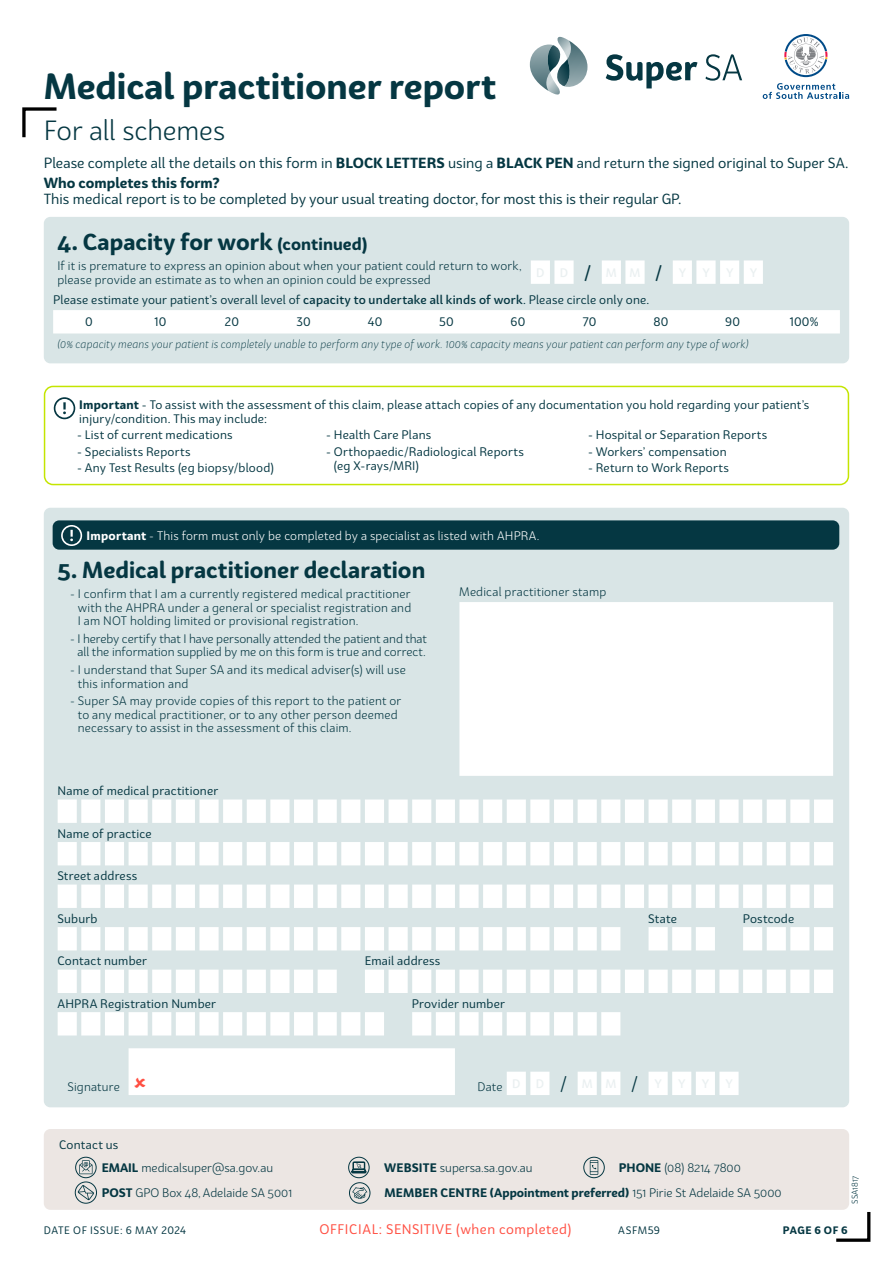
<style>
.page{position:relative;width:893px;height:1263px;background:#fff}
.page>*{position:absolute;margin:0;border:0;box-sizing:border-box;transform-origin:0 0}
.t1{font:700 35.25px "Bw Surco";color:#053742}
.t2{font:27px "Bw Surco";letter-spacing:-.005em;color:#053742}
.t3{font:700 22.5px "Bw Surco";color:#053742}
.t4{font:14.25px "Bw Surco";color:#053742}
.t5{font:700 14.25px "Bw Surco";color:#053742}
.t6{font:13.5px "Bw Surco";letter-spacing:.035em;color:#ff4f42}
.t7{font:12px/13.5px "Bw Surco";letter-spacing:.015em;color:#053742}
.t8{font:12px/14.2px "Bw Surco";letter-spacing:.015em;color:#053742}
.t9{font:12px "Bw Surco";letter-spacing:.015em;color:#fff}
.t10{font:700 12px "Bw Surco";color:#053742}
.t11{font:500 12px "Bw Surco";color:#eaf0f1}
.t12{font:italic 300 11.25px "Bw Surco";letter-spacing:.015em;color:#053742}
.t13{font:10.5px "Bw Surco";letter-spacing:.05em;color:#053742}
.t14{font:700 10.5px "Bw Surco";letter-spacing:.045em;color:#053742}
.t15{font:8.25px "Bw Surco";color:#053742}
.s1{font-weight:700}
.s2{font-size:16.5px}
.s3{font-weight:500}
.s4{font-weight:400;font-size:18px;color:#053742}
.s5{font-style:inherit}
.s6{font-weight:400}
</style>
<div class="page">
<svg style="left:22px;top:107px;width:35px;height:31px"></svg>
<svg style="left:836px;top:1212px;width:35px;height:30px"></svg>
<svg style="left:784px;top:34px;width:43px;height:43px"></svg>
<svg style="left:763px;top:83px;width:86px;height:16px"></svg>
<svg style="left:606px;top:54px;width:136px;height:34px"></svg>
<svg style="left:530px;top:37px;width:57px;height:58px"></svg>
<div style="left:44px;top:1129px;width:805px;height:81px;background:#ece6e3;border-radius:7px"></div>
<div style="left:75px;top:1157px;width:22px;height:21px;border:1px solid #053742;border-radius:50%"></div>
<svg style="left:79px;top:1160px;width:14px;height:14px"></svg>
<div style="left:348px;top:1157px;width:21px;height:21px;border:1px solid #053742;border-radius:50%"></div>
<svg style="left:351px;top:1162px;width:15px;height:11px"></svg>
<div style="left:583px;top:1157px;width:22px;height:21px;border:1px solid #053742;border-radius:50%"></div>
<svg style="left:590px;top:1160px;width:8px;height:15px"></svg>
<div style="left:75px;top:1181px;width:22px;height:22px;border:1px solid #053742;border-radius:50%"></div>
<svg style="left:78px;top:1185px;width:16px;height:15px"></svg>
<div style="left:349px;top:1182px;width:21px;height:21px;border:1px solid #053742;border-radius:50%"></div>
<svg style="left:352px;top:1187px;width:15px;height:12px"></svg>
<div style="left:44px;top:508px;width:805px;height:599px;background:#d9e5e6;border-radius:7px"></div>
<div style="left:44px;top:217px;width:805px;height:146px;background:#d9e5e6;border-radius:7px"></div>
<svg style="left:58px;top:602px;width:775px;height:493px"></svg>
<svg style="left:81px;top:799px;width:19px;height:236px"></svg>
<div style="left:44px;top:386px;width:805px;height:99px;border:2px solid #c4e500;border-radius:9px"></div>
<svg style="left:54px;top:397px;width:21px;height:22px"></svg>
<svg style="left:531px;top:260px;width:232px;height:24px"></svg>
<div style="left:53px;top:310px;width:787px;height:23px;background:#fff"></div>
<div style="left:53px;top:520px;width:786px;height:30px;background:#053742;border-radius:7px"></div>
<svg style="left:61px;top:525px;width:21px;height:21px"></svg>
<svg style="left:134px;top:1077px;width:11px;height:10px"></svg>
<h1 class="t1" style="left:44px;top:62px;width:454px">Medical practitioner report</h1>
<h2 class="t2" style="left:44px;top:112px;width:183px">For all schemes</h2>
<p class="t5" style="left:44px;top:173px;width:177px">Who completes this form?</p>
<p class="t4" style="left:44px;top:190px;width:639px">This medical report is to be completed by your usual treating doctor, for most this is their regular GP.</p>
<p class="t4" style="left:44px;top:154px;width:806px">Please complete all the details on this form in <span class="s1">BLOCK LETTERS</span> using a <span class="s1">BLACK PEN</span> and return the signed original to Super SA.</p>
<h3 class="t3" style="left:57px;top:226px;width:311px">4. Capacity for work <span class="s2">(continued)</span></h3>
<p class="t7" style="left:57px;top:259px;width:466px">If it is premature to express an opinion about when your patient could return to work, please provide an estimate as to when an opinion could be expressed</p>
<p class="t11" style="left:536px;top:264px;width:10px">D</p>
<p class="t8" style="left:85px;top:288px;width:566px;line-height:22.4px;text-indent:-32px">Please estimate your patient’s overall level of <span class="s3">capacity to undertake all kinds of work</span>. Please circle only one.<br>0</p>
<p class="t8" style="left:155px;top:315px;width:13px">10</p>
<p class="t8" style="left:225px;top:315px;width:16px">20</p>
<p class="t8" style="left:296px;top:315px;width:16px">30</p>
<p class="t8" style="left:368px;top:315px;width:16px">40</p>
<p class="t8" style="left:439px;top:315px;width:16px">50</p>
<p class="t8" style="left:511px;top:315px;width:16px">60</p>
<p class="t8" style="left:583px;top:315px;width:15px">70</p>
<p class="t8" style="left:654px;top:315px;width:16px">80</p>
<p class="t8" style="left:725px;top:315px;width:16px">90</p>
<p class="t8" style="left:790px;top:315px;width:30px">100%</p>
<p class="t12" style="left:57px;top:337px;width:693px">(0% capacity means your patient is completely unable to perform any type of work. 100% capacity means your patient can perform any type of work)</p>
<p class="t8" style="left:79px;top:397px;width:732px"><span class="s1">Important</span> - To assist with the assessment of this claim, please attach copies of any documentation you hold regarding your patient’s injury/condition. This may include:</p>
<p class="t8" style="left:77px;top:427px;width:157px">- List of current medications</p>
<p class="t8" style="left:77px;top:444px;width:115px">- Specialists Reports</p>
<p class="t8" style="left:77px;top:460px;width:198px">- Any Test Results (eg biopsy/blood)</p>
<p class="t8" style="left:326px;top:427px;width:107px">- Health Care Plans</p>
<p class="t8" style="left:334px;top:444px;width:191px;text-indent:-8px">- Orthopaedic/Radiological Reports (eg X-rays/MRI)</p>
<p class="t8" style="left:588px;top:427px;width:181px">- Hospital or Separation Reports</p>
<p class="t8" style="left:588px;top:444px;width:140px">- Workers’ compensation</p>
<p class="t8" style="left:588px;top:460px;width:143px">- Return to Work Reports</p>
<p class="t9" style="left:87px;top:527px;width:454px"><span class="s1">Important</span> - This form must only be completed by a specialist as listed with AHPRA.</p>
<h3 class="t3" style="left:57px;top:554px;width:369px">5. Medical practitioner declaration</h3>
<p class="t7" style="left:78px;top:587px;width:335px;text-align:justify;text-indent:-8px">- I confirm that I am a currently registered medical practitioner with the AHPRA under a general or specialist registration and I am NOT holding limited or provisional registration.</p>
<p class="t7" style="left:70px;top:631px;width:358px;text-align:center">- I hereby certify that I have personally attended the patient and that all the information supplied by me on this form is true and correct.</p>
<p class="t7" style="left:78px;top:663px;width:329px;text-indent:-8px">- I understand that Super SA and its medical adviser(s) will use this information and</p>
<p class="t7" style="left:78px;top:694px;width:325px;text-indent:-8px">- Super SA may provide copies of this report to the patient or to any medical practitioner, or to any other person deemed necessary to assist in the assessment of this claim.</p>
<p class="t7" style="left:459px;top:584px;width:149px">Medical practitioner stamp</p>
<p class="t8" style="left:57px;top:783px;width:162px">Name of medical practitioner</p>
<p class="t8" style="left:57px;top:826px;width:96px">Name of practice</p>
<p class="t8" style="left:57px;top:868px;width:81px">Street address</p>
<p class="t8" style="left:57px;top:911px;width:42px">Suburb</p>
<p class="t8" style="left:648px;top:911px;width:30px">State</p>
<p class="t8" style="left:743px;top:911px;width:53px">Postcode</p>
<p class="t8" style="left:57px;top:953px;width:91px">Contact number</p>
<p class="t8" style="left:365px;top:953px;width:77px">Email address</p>
<p class="t8" style="left:57px;top:996px;width:160px">AHPRA Registration Number</p>
<p class="t8" style="left:412px;top:996px;width:95px">Provider number</p>
<p class="t7" style="left:68px;top:1079px;width:54px">Signature</p>
<p class="t7" style="left:477px;top:1079px;width:45px">Date <sup>D</sup></p>
<p class="t11" style="left:536px;top:1075px;width:128px">D<span class="s4">/</span>MM<span class="s4">/</span> Y</p>
<p class="t7" style="left:102px;top:1132px;width:173px;line-height:23.4px;text-indent:-43px"><span class="s5">Contact us<br></span><span class="s1">EMAIL</span> medicalsuper@sa.gov.au</p>
<p class="t7" style="left:384px;top:1160px;width:150px"><span class="s1">WEBSITE</span> supersa.sa.gov.au</p>
<p class="t7" style="left:619px;top:1160px;width:123px"><span class="s1">PHONE</span> (08) 8214 7800</p>
<p class="t7" style="left:102px;top:1186px;width:192px"><span class="s1">POST</span> GPO Box 48, Adelaide SA 5001</p>
<p class="t10" style="left:384px;top:1185px;width:399px">MEMBER CENTRE (Appointment preferred) <span class="s6">151 Pirie St Adelaide SA 5000</span></p>
<p class="t15" style="left:849px;top:1204px;width:30px;rotate:-90deg">SSA1817</p>
<p class="t13" style="left:44px;top:1223px;width:144px">DATE OF ISSUE: 6 MAY 2024</p>
<p class="t6" style="left:319px;top:1220px;width:254px">OFFICIAL: SENSITIVE (when completed)</p>
<p class="t13" style="left:618px;top:1223px;width:43px">ASFM59</p>
<p class="t14" style="left:783px;top:1223px;width:66px">PAGE 6 OF 6</p>
</div>
